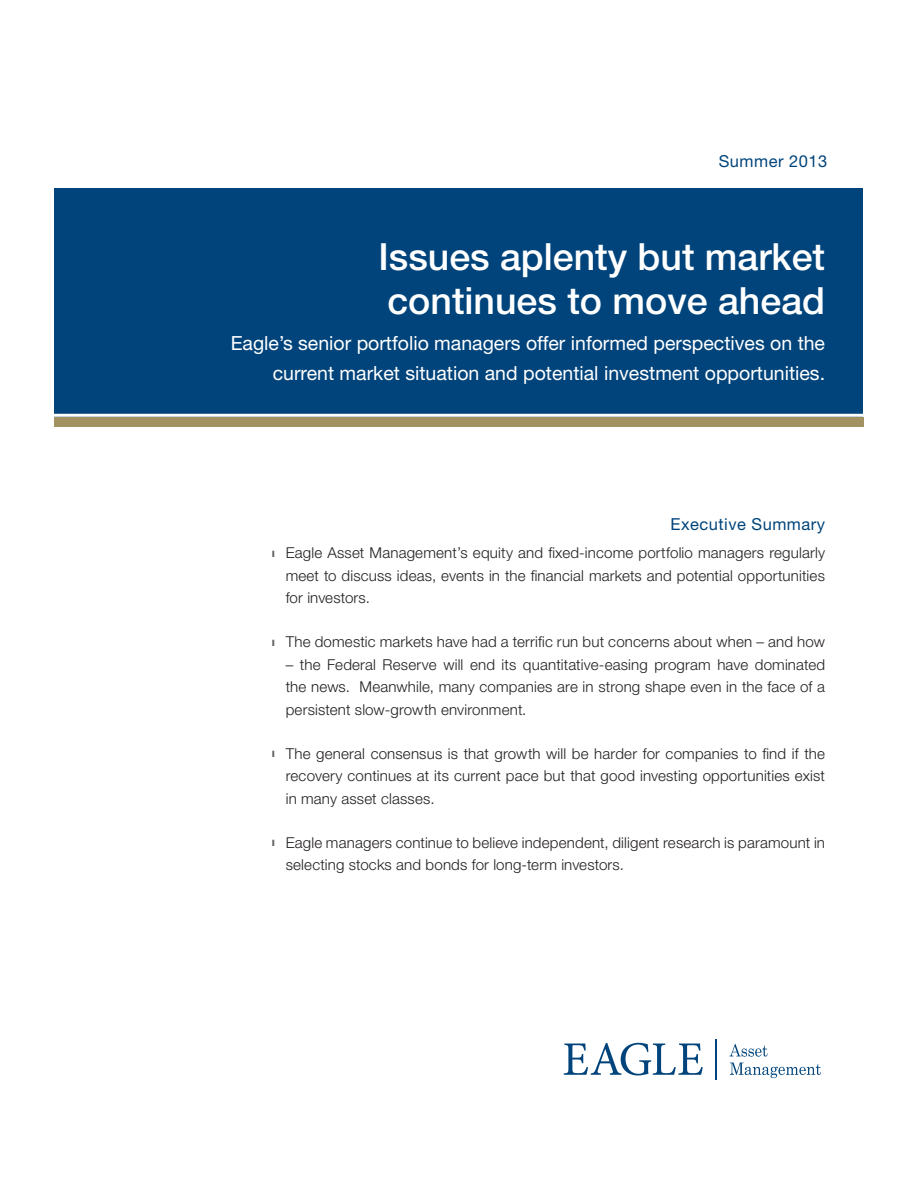
<style>
.page{position:relative;width:918px;height:1188px;background:#fff}
.page>*{position:absolute;margin:0;border:0;box-sizing:border-box;transform-origin:0 0}
.t1{font:500 37.5px/43.5px "Helvetica Neue LT Std";color:#fff}
.t2{font:19.5px/30px "Helvetica Neue LT Std";color:#fff;text-align:right}
.t3{font:16.5px "Helvetica Neue LT Std";letter-spacing:.03em;color:#00447b}
.t4{font:300 15px/22.5px "Helvetica Neue LT Std";letter-spacing:.01em;color:#231f20;text-align:justify}
.s1{color:#636366}
</style>
<div class="page">
<div style="left:54px;top:188px;width:809px;height:230px;background:#00447b"></div>
<div style="left:54px;top:417px;width:810px;height:9px;background:#a29161"></div>
<hr style="left:40px;top:414px;width:841px;height:3px;background:#fff">
<hr style="left:715px;top:1039px;width:1px;height:41px;background:#00447b">
<svg style="left:564px;top:1043px;width:139px;height:32px"></svg>
<svg style="left:730px;top:1044px;width:38px;height:13px"></svg>
<svg style="left:730px;top:1063px;width:91px;height:15px"></svg>
<p class="t3" style="left:719px;top:151px;width:110px">Summer 2013</p>
<h1 class="t1" style="left:378px;top:235px;width:448px">Issues aplenty but market continues to move ahead</h1>
<h2 class="t2" style="left:231px;top:328px;width:596px">Eagle’s senior portfolio managers offer informed perspectives on the current market situation and potential investment opportunities.</h2>
<p class="t3" style="left:671px;top:514px;width:156px">Executive Summary</p>
<p class="t4" style="left:286px;top:541px;width:541px;text-indent:-14px"><span class="s1">❙</span> Eagle Asset Management’s equity and fixed-income portfolio managers regularly meet to discuss ideas, events in the financial markets and potential opportunities for investors.</p>
<p class="t4" style="left:272px;top:630px;width:554px"><span class="s1">❙</span> The domestic markets have had a terrific run but concerns about when – and how</p>
<p class="t4" style="left:286px;top:653px;width:541px">– the Federal Reserve will end its quantitative-easing program have dominated the news. Meanwhile, many companies are in strong shape even in the face of a persistent slow-growth environment.</p>
<p class="t4" style="left:286px;top:742px;width:541px;text-indent:-14px"><span class="s1">❙</span> The general consensus is that growth will be harder for companies to find if the recovery continues at its current pace but that good investing opportunities exist in many asset classes.</p>
<p class="t4" style="left:286px;top:831px;width:541px;text-indent:-14px"><span class="s1">❙</span> Eagle managers continue to believe independent, diligent research is paramount in selecting stocks and bonds for long-term investors.</p>
</div>
